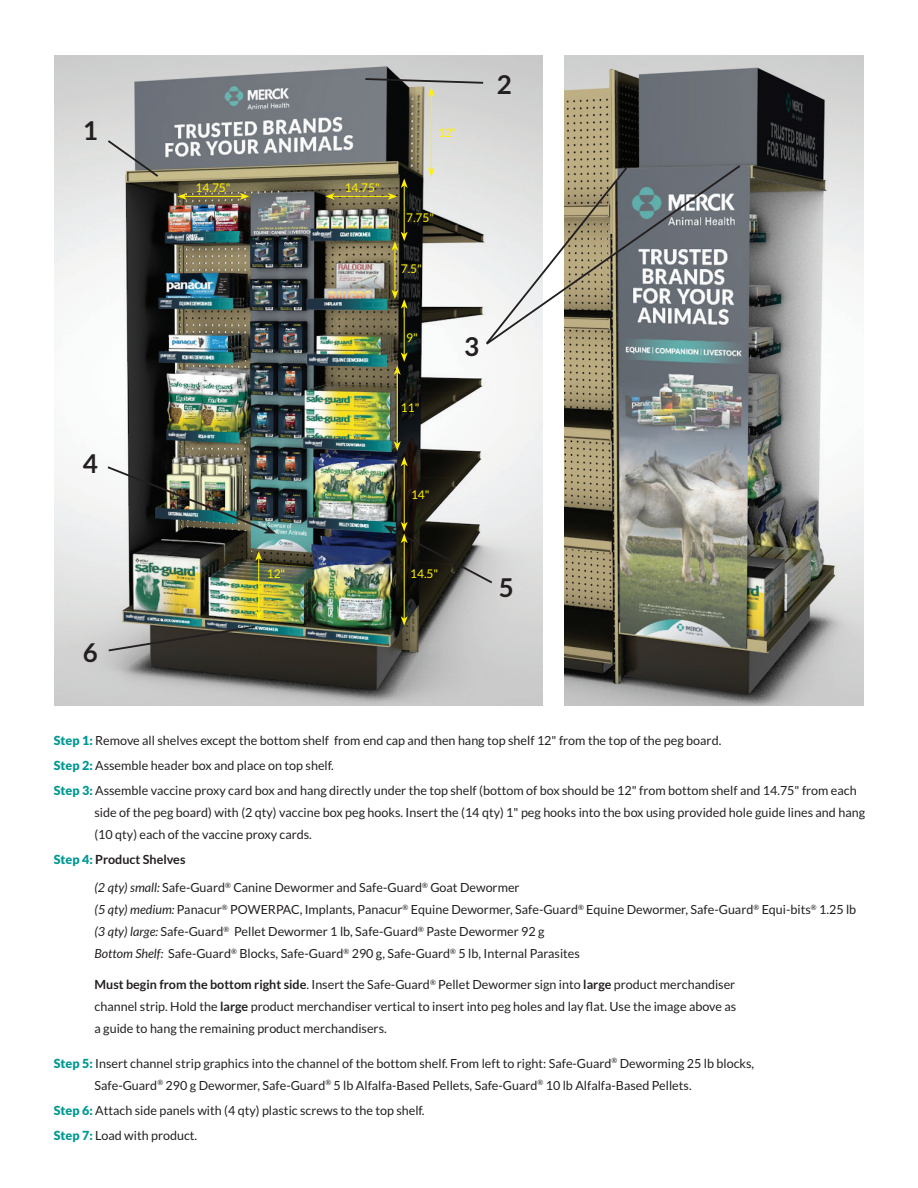
<style>
.page{position:relative;width:918px;height:1188px;background:#fff}
.page>*{position:absolute;margin:0;border:0;box-sizing:border-box;transform-origin:0 0}
.t1{font:700 25.95px "Lato";color:#231f20}
.t2{font:12.6px/21.9px "Lato";color:#231f20}
.t3{font:12px "Lato";color:#fff101}
.s1{font-weight:900;color:#009894}
.s2{font-weight:700}
.s3{font-style:italic}
</style>
<div class="page">
<img style="left:54px;top:55px;width:488px;height:651px">
<img style="left:565px;top:55px;width:299px;height:651px">
<svg style="left:106px;top:138px;width:54px;height:41px;background:#a8a8a5"></svg>
<img style="left:106px;top:465px;width:170px;height:69px">
<svg style="left:484px;top:163px;width:258px;height:183px"></svg>
<hr style="left:431px;top:94px;width:1px;height:76px;background:#fff101">
<svg style="left:364px;top:77px;width:121px;height:20px;background:#91918d"></svg>
<svg style="left:428px;top:167px;width:7px;height:10px"></svg>
<hr style="left:404px;top:186px;width:1px;height:48px;background:#fff101">
<hr style="left:184px;top:196px;width:58px;height:1px;background:#fff101">
<svg style="left:240px;top:193px;width:9px;height:7px"></svg>
<svg style="left:177px;top:193px;width:10px;height:7px"></svg>
<hr style="left:332px;top:196px;width:58px;height:1px;background:#fff101">
<svg style="left:388px;top:178px;width:20px;height:22px"></svg>
<svg style="left:325px;top:193px;width:10px;height:7px"></svg>
<hr style="left:404px;top:306px;width:1px;height:49px;background:#fff101">
<hr style="left:404px;top:464px;width:1px;height:60px;background:#fff101">
<svg style="left:401px;top:457px;width:7px;height:9px"></svg>
<hr style="left:258px;top:558px;width:1px;height:55px;background:#fff101">
<svg style="left:255px;top:551px;width:7px;height:10px"></svg>
<img style="left:107px;top:610px;width:155px;height:43px">
<hr style="left:404px;top:541px;width:1px;height:78px;background:#fff101">
<svg style="left:384px;top:522px;width:110px;height:63px;background:#46463f"></svg>
<svg style="left:401px;top:616px;width:7px;height:10px"></svg>
<hr style="left:397px;top:372px;width:1px;height:72px;background:#fff101">
<svg style="left:394px;top:352px;width:14px;height:23px"></svg>
<svg style="left:394px;top:441px;width:7px;height:10px"></svg>
<hr style="left:395px;top:248px;width:1px;height:44px;background:#fff101">
<svg style="left:391px;top:232px;width:17px;height:19px"></svg>
<svg style="left:391px;top:290px;width:17px;height:19px"></svg>
<h1 class="t1" style="left:83px;top:116px;width:17px">1</h1>
<h1 class="t1" style="left:83px;top:448px;width:17px">4</h1>
<h1 class="t1" style="left:83px;top:637px;width:17px">6</h1>
<p class="t3" style="left:196px;top:181px;width:37px">14.75"</p>
<p class="t3" style="left:345px;top:181px;width:37px">14.75"</p>
<p class="t3" style="left:438px;top:126px;width:20px">12"</p>
<p class="t3" style="left:406px;top:211px;width:30px">7.75"</p>
<p class="t3" style="left:401px;top:262px;width:23px">7.5"</p>
<h1 class="t1" style="left:497px;top:70px;width:17px">2</h1>
<p class="t3" style="left:406px;top:331px;width:13px">9"</p>
<p class="t3" style="left:401px;top:401px;width:20px">11"</p>
<h1 class="t1" style="left:464px;top:332px;width:17px">3</h1>
<p class="t3" style="left:411px;top:488px;width:20px">14"</p>
<p class="t3" style="left:267px;top:567px;width:20px">12"</p>
<p class="t3" style="left:410px;top:567px;width:30px">14.5"</p>
<h1 class="t1" style="left:499px;top:573px;width:17px">5</h1>
<p class="t2" style="left:54px;top:728px;width:805px;line-height:25px"><span class="s1">Step 1:</span> Remove all shelves except the bottom shelf from end cap and then hang top shelf 12" from the top of the peg board.<br><span class="s1">Step 2:</span> Assemble header box and place on top shelf.<br><span class="s1">Step 3:</span> Assemble vaccine proxy card box and hang directly under the top shelf (bottom of box should be 12" from bottom shelf and 14.75" from each</p>
<p class="t2" style="left:95px;top:802px;width:772px">side of the peg board) with (2 qty) vaccine box peg hooks. Insert the (14 qty) 1" peg hooks into the box using provided hole guide lines and hang (10 qty) each of the vaccine proxy cards.</p>
<p class="t2" style="left:95px;top:846px;width:427px;line-height:27.8px;text-indent:-41px"><span class="s1">Step 4:</span> <span class="s2">Product Shelves<br></span><span class="s3">(2 qty) small:</span> Safe-Guard<sup>®</sup> Canine Dewormer and Safe-Guard<sup>®</sup> Goat Dewormer</p>
<p class="t2" style="left:95px;top:898px;width:763px"><span class="s3">(5 qty) medium:</span> Panacur<sup>®</sup> POWERPAC, Implants, Panacur<sup>®</sup> Equine Dewormer, Safe-Guard<sup>®</sup> Equine Dewormer, Safe-Guard<sup>®</sup> Equi-bits<sup>®</sup> 1.25 lb <span class="s3">(3 qty) large:</span> Safe-Guard<sup>®</sup> Pellet Dewormer 1 lb, Safe-Guard<sup>®</sup> Paste Dewormer 92 g<br><span class="s3">Bottom Shelf:</span> Safe-Guard<sup>®</sup> Blocks, Safe-Guard<sup>®</sup> 290 g, Safe-Guard<sup>®</sup> 5 lb, Internal Parasites</p>
<p class="t2" style="left:95px;top:974px;width:643px;text-align:justify"><span class="s2">Must begin from the bottom right side</span>. Insert the Safe-Guard<sup>®</sup> Pellet Dewormer sign into <span class="s2">large</span> product merchandiser channel strip. Hold the <span class="s2">large</span> product merchandiser vertical to insert into peg holes and lay flat. Use the image above as a guide to hang the remaining product merchandisers.</p>
<p class="t2" style="left:95px;top:1052px;width:661px;text-indent:-41px"><span class="s1">Step 5:</span> Insert channel strip graphics into the channel of the bottom shelf. From left to right: Safe-Guard<sup>®</sup> Deworming 25 lb blocks,<br>Safe-Guard<sup>®</sup> 290 g Dewormer, Safe-Guard<sup>®</sup> 5 lb Alfalfa-Based Pellets, Safe-Guard<sup>®</sup> 10 lb Alfalfa-Based Pellets.</p>
<p class="t2" style="left:54px;top:1098px;width:372px;line-height:25px"><span class="s1">Step 6:</span> Attach side panels with (4 qty) plastic screws to the top shelf.<br><span class="s1">Step 7:</span> Load with product.</p>
</div>
